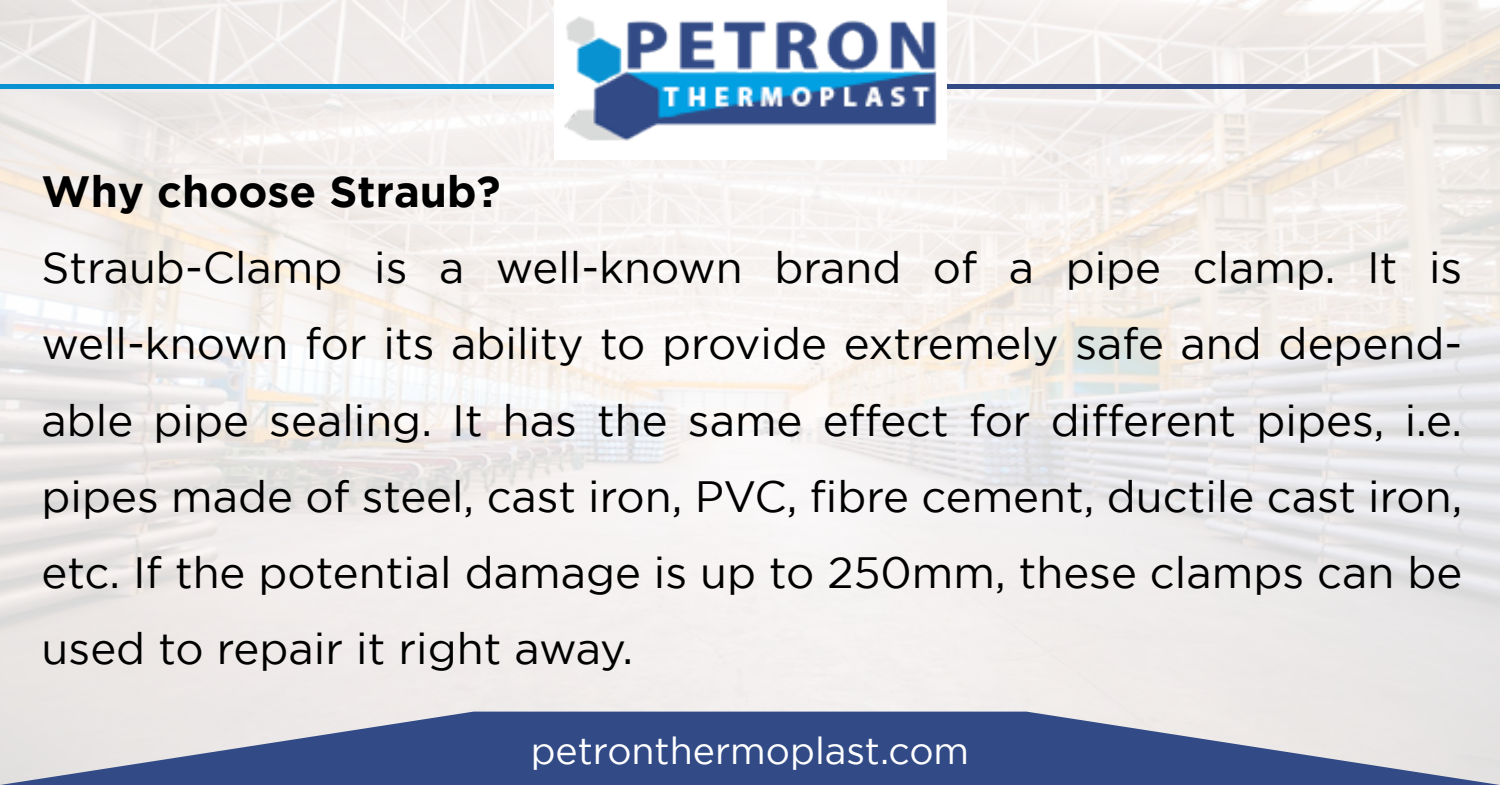
<style>
.page{position:relative;width:1500px;height:785px;background:#fff}
.page>*{position:absolute;margin:0;border:0;box-sizing:border-box;transform-origin:0 0}
.t1{font:43.75px/76.2px "Gotham";color:#000;text-align:justify}
.t2{font:700 43.75px "Gotham";color:#000}
.t3{font:37.5px "Gotham";color:#fff}
</style>
<div class="page">
<svg style="left:0;top:712px;width:1500px;height:73px;background:#6b7ba3"></svg>
<div style="left:0;top:84px;width:774px;height:5px;background:#0892d1"></div>
<div style="left:883px;top:84px;width:617px;height:5px;background:#324b86"></div>
<img style="left:554px;top:16px;width:392px;height:125px">
<p class="t2" style="left:42px;top:166px;width:460px">Why choose Straub?</p>
<p class="t1" style="left:42px;top:229px;width:1422px">Straub-Clamp is a well-known brand of a pipe clamp. It is well-known for its ability to provide extremely safe and depend&shy;able pipe sealing. It has the same effect for different pipes, i.e. pipes made of steel, cast iron, PVC, fibre cement, ductile cast iron, etc. If the potential damage is up to 250mm, these clamps can be used to repair it right away.</p>
<p class="t3" style="left:531px;top:730px;width:440px">petronthermoplast.com</p>
</div>
